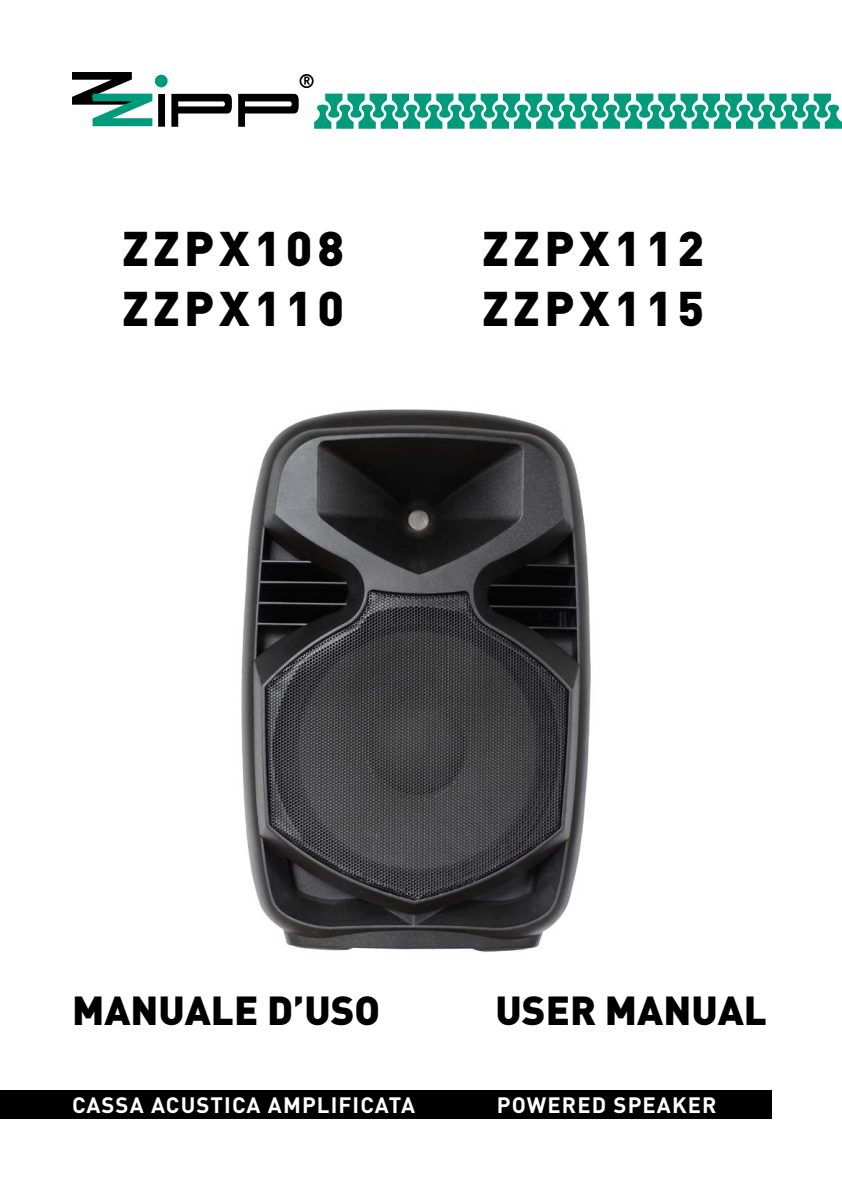
<style>
.page{position:relative;width:842px;height:1191px;background:#fff}
.page>*{position:absolute;margin:0;border:0;box-sizing:border-box;transform-origin:0 0}
.t1{font:900 48px "DIN Pro";letter-spacing:.1em;color:#000}
.t2{font:900 40px "DIN Pro";color:#000}
.t3{font:700 22px "DIN Pro";letter-spacing:.05em;color:#fff}
</style>
<div class="page">
<svg style="left:72px;top:72px;width:80px;height:54px"></svg>
<svg style="left:158px;top:94px;width:7px;height:33px"></svg>
<svg style="left:171px;top:94px;width:61px;height:33px"></svg>
<svg style="left:238px;top:94px;width:61px;height:33px"></svg>
<div style="left:155px;top:75px;width:13px;height:12px;background:#009b7b;border-radius:50%"></div>
<svg style="left:304px;top:77px;width:6px;height:8px"></svg>
<div style="left:300px;top:74px;width:14px;height:14px;border:2px solid #000;border-radius:50%"></div>
<svg style="left:314px;top:94px;width:528px;height:35px"></svg>
<div style="left:0;top:1090px;width:771px;height:29px;background:#000"></div>
<img style="left:241px;top:409px;width:350px;height:544px">
<h1 class="t1" style="left:123px;top:216px;width:223px">ZZPX108</h1>
<h1 class="t1" style="left:483px;top:216px;width:223px">ZZPX112</h1>
<h1 class="t1" style="left:123px;top:276px;width:223px">ZZPX110</h1>
<h1 class="t1" style="left:483px;top:276px;width:223px">ZZPX115</h1>
<h2 class="t2" style="left:72px;top:983px;width:310px">MANUALE D’USO</h2>
<h2 class="t2" style="left:496px;top:983px;width:273px">USER MANUAL</h2>
<p class="t3" style="left:72px;top:1090px;width:345px">CASSA ACUSTICA AMPLIFICATA</p>
<p class="t3" style="left:497px;top:1090px;width:221px">POWERED SPEAKER</p>
</div>
